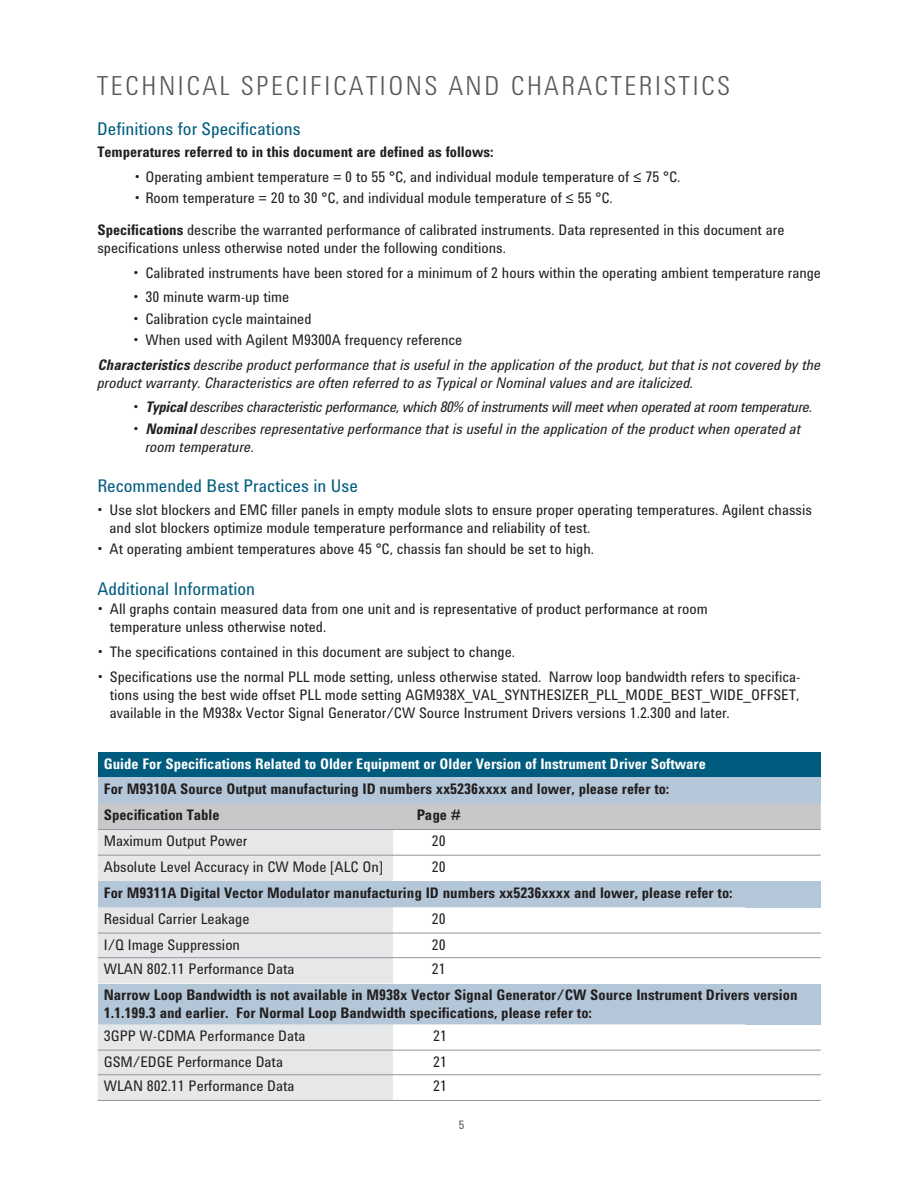
<style>
.page{position:relative;width:918px;height:1188px;background:#fff}
.page>*{position:absolute;margin:0;border:0;box-sizing:border-box;transform-origin:0 0}
.t1{font:300 27px "Agilent Condensed CFF";letter-spacing:.1em;color:#58595b}
.t2{font:18px "Agilent Condensed CFF";color:#005c7e}
.t3{font:15px/18px "Agilent Condensed CFF";color:#231f20}
.t4{font:700 15px/26.2px "Agilent Condensed CFF";color:#231f20}
.t5{font:italic 15px/24.8px "Agilent Condensed CFF";color:#231f20}
.t6{font:italic 15px "Agilent Condensed CFF";letter-spacing:-.02em;color:#231f20}
.t7{font:700 15px "Agilent Condensed CFF";color:#fff}
.t8{font:12px "Agilent Condensed CFF";color:#58595b}
.s1{font-weight:700}
.s2{font-style:normal}
</style>
<div class="page">
<div style="left:98px;top:752px;width:723px;height:25px;background:#005c7e"></div>
<div style="left:98px;top:777px;width:723px;height:26px;background:#b3c7d8"></div>
<svg style="left:98px;top:803px;width:723px;height:78px"></svg>
<hr style="left:98px;top:829px;width:723px;height:1px;background:#939598">
<hr style="left:98px;top:855px;width:647px;height:1px;background:#939598">
<hr style="left:745px;top:855px;width:76px;height:1px;background:#939598">
<div style="left:98px;top:881px;width:723px;height:26px;background:#b3c7d8"></div>
<svg style="left:98px;top:907px;width:647px;height:76px"></svg>
<hr style="left:98px;top:933px;width:723px;height:1px;background:#939598">
<hr style="left:98px;top:957px;width:647px;height:1px;background:#939598">
<hr style="left:745px;top:957px;width:76px;height:1px;background:#939598">
<div style="left:98px;top:984px;width:723px;height:40px;background:#b3c7d8"></div>
<svg style="left:98px;top:1024px;width:647px;height:76px"></svg>
<hr style="left:98px;top:1050px;width:723px;height:1px;background:#939598">
<hr style="left:98px;top:1074px;width:723px;height:1px;background:#939598">
<hr style="left:98px;top:1100px;width:647px;height:1px;background:#939598">
<hr style="left:745px;top:1100px;width:76px;height:1px;background:#939598">
<h1 class="t1" style="left:97px;top:75px;width:634px">TECHNICAL SPECIFICATIONS AND CHARACTERISTICS</h1>
<p class="t2" style="left:97px;top:122px;width:205px">Definitions for Specifications</p>
<p class="t4" style="left:97px;top:141px;width:398px">Temperatures referred to in this document are defined as follows:</p>
<p class="t3" style="left:135px;top:170px;width:547px">• Operating ambient temperature = 0 to 55 °C, and individual module temperature of ≤ 75 °C.</p>
<p class="t3" style="left:97px;top:184px;width:689px;line-height:31.5px;text-indent:38px">• Room temperature = 20 to 30 °C, and individual module temperature of ≤ 55 °C.<br><span class="s1">Specifications</span> describe the warranted performance of calibrated instruments. Data represented in this document are</p>
<p class="t3" style="left:97px;top:240px;width:410px">specifications unless otherwise noted under the following conditions.</p>
<p class="t3" style="left:133px;top:265px;width:689px">• Calibrated instruments have been stored for a minimum of 2 hours within the operating ambient temperature range</p>
<p class="t3" style="left:133px;top:290px;width:157px">• 30 minute warm-up time</p>
<p class="t3" style="left:133px;top:311px;width:180px">• Calibration cycle maintained</p>
<p class="t5" style="left:97px;top:329px;width:725px;text-indent:36px"><span class="s2">• When used with Agilent M9300A frequency reference<br></span><span class="s1">Characteristics</span> describe product performance that is useful in the application of the product, but that is not covered by the</p>
<p class="t5" style="left:97px;top:372px;width:598px">product warranty. Characteristics are often referred to as Typical or Nominal values and are italicized.</p>
<p class="t6" style="left:133px;top:402px;width:681px"><span class="s2">•</span> <span class="s1">Typical</span> describes characteristic performance, which 80% of instruments will meet when operated at room temperature.</p>
<p class="t5" style="left:145px;top:421px;width:657px;line-height:18px;text-indent:-12px"><span class="s2">•</span> <span class="s1">Nominal</span> describes representative performance that is useful in the application of the product when operated at room temperature.</p>
<p class="t2" style="left:97px;top:480px;width:262px">Recommended Best Practices in Use</p>
<p class="t3" style="left:110px;top:502px;width:704px;text-indent:-12px">• Use slot blockers and EMC filler panels in empty module slots to ensure proper operating temperatures. Agilent chassis and slot blockers optimize module temperature performance and reliability of test.</p>
<p class="t3" style="left:98px;top:541px;width:498px">• At operating ambient temperatures above 45 °C, chassis fan should be set to high.</p>
<p class="t2" style="left:98px;top:582px;width:159px">Additional Information</p>
<p class="t3" style="left:110px;top:602px;width:599px;text-indent:-12px">• All graphs contain measured data from one unit and is representative of product performance at room temperature unless otherwise noted.</p>
<p class="t3" style="left:98px;top:645px;width:419px">• The specifications contained in this document are subject to change.</p>
<p class="t3" style="left:110px;top:669px;width:692px;text-align:justify;text-indent:-12px">• Specifications use the normal PLL mode setting, unless otherwise stated. Narrow loop bandwidth refers to specifica&shy;tions using the best wide offset PLL mode setting AGM938X_VAL_SYNTHESIZER_PLL_MODE_BEST_WIDE_OFFSET, available in the M938x Vector Signal Generator/CW Source Instrument Drivers versions 1.2.300 and later.</p>
<p class="t7" style="left:104px;top:758px;width:603px">Guide For Specifications Related to Older Equipment or Older Version of Instrument Driver Software</p>
<p class="t4" style="left:104px;top:777px;width:567px">For M9310A Source Output manufacturing ID numbers xx5236xxxx and lower, please refer to:<br>Specification Table</p>
<p class="t4" style="left:417px;top:803px;width:46px">Page #</p>
<p class="t3" style="left:104px;top:834px;width:145px">Maximum Output Power</p>
<p class="t3" style="left:432px;top:834px;width:15px">20</p>
<p class="t3" style="left:104px;top:859px;width:281px">Absolute Level Accuracy in CW Mode [ALC On]</p>
<p class="t3" style="left:432px;top:859px;width:15px">20</p>
<p class="t4" style="left:104px;top:881px;width:630px">For M9311A Digital Vector Modulator manufacturing ID numbers xx5236xxxx and lower, please refer to:</p>
<p class="t3" style="left:104px;top:911px;width:147px">Residual Carrier Leakage</p>
<p class="t3" style="left:432px;top:911px;width:15px">20</p>
<p class="t3" style="left:104px;top:937px;width:138px">I/Q Image Suppression</p>
<p class="t3" style="left:432px;top:937px;width:15px">20</p>
<p class="t3" style="left:104px;top:962px;width:192px">WLAN 802.11 Performance Data</p>
<p class="t3" style="left:432px;top:962px;width:15px">21</p>
<p class="t4" style="left:104px;top:988px;width:695px;line-height:18px">Narrow Loop Bandwidth is not available in M938x Vector Signal Generator/CW Source Instrument Drivers version<br>1.1.199.3 and earlier. For Normal Loop Bandwidth specifications, please refer to:</p>
<p class="t3" style="left:104px;top:1028px;width:203px">3GPP W-CDMA Performance Data</p>
<p class="t3" style="left:433px;top:1028px;width:15px">21</p>
<p class="t3" style="left:104px;top:1054px;width:181px">GSM/EDGE Performance Data</p>
<p class="t3" style="left:433px;top:1054px;width:15px">21</p>
<p class="t3" style="left:104px;top:1079px;width:192px">WLAN 802.11 Performance Data</p>
<p class="t3" style="left:433px;top:1079px;width:15px">21</p>
<p class="t8" style="left:459px;top:1120px;width:7px">5</p>
</div>
